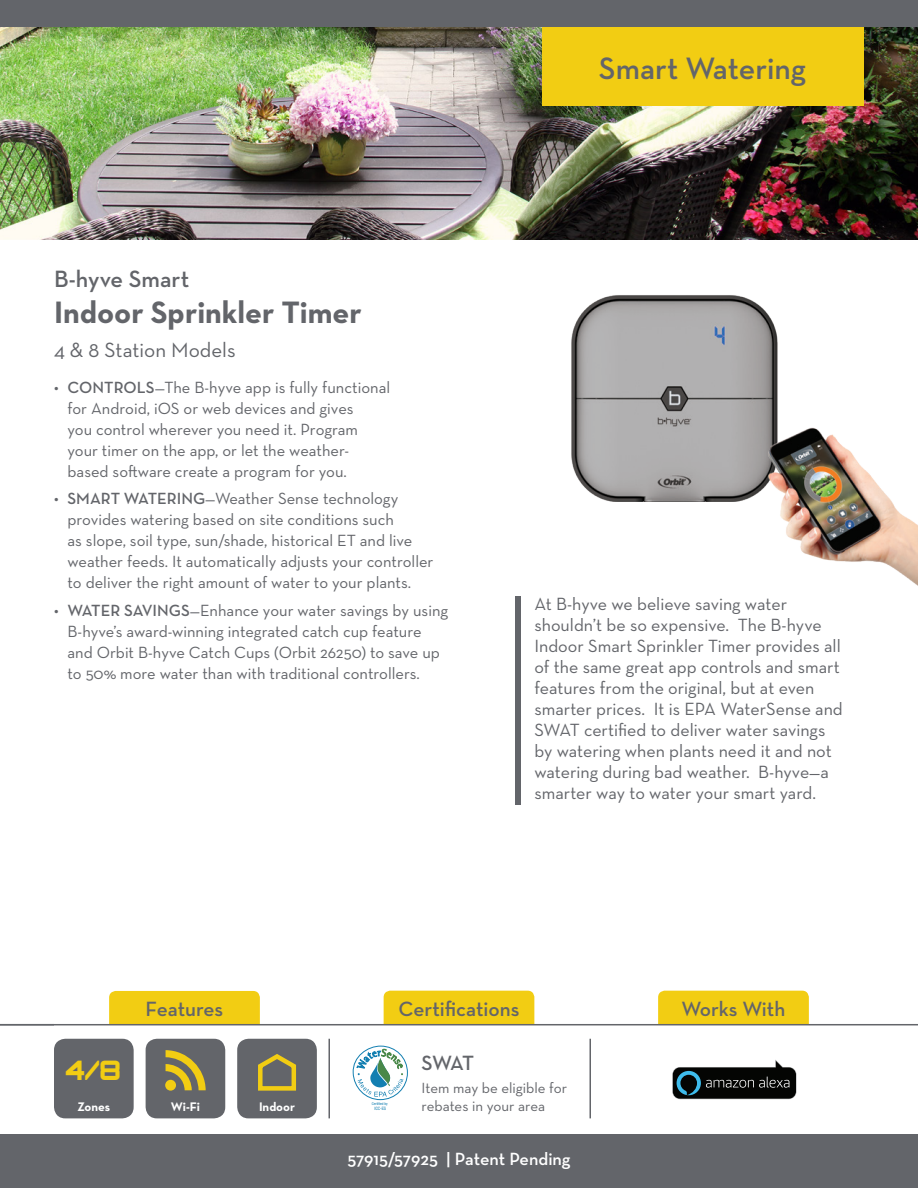
<style>
.page{position:relative;width:918px;height:1188px;background:#fff}
.page>*{position:absolute;margin:0;border:0;box-sizing:border-box;transform-origin:0 0}
.t1{font:700 31.5px "Neutraface Text";color:#63656a}
.t2{font:600 31.5px "Neutraface Text";color:#63656a}
.t3{font:900 26.85px "Orbitron";color:#f2cd13}
.t4{font:600 24px "Neutraface Text";color:#63656a}
.t5{font:600 21px "Neutraface Text";letter-spacing:-.005em;color:#63656a}
.t6{font:21px "Neutraface Text";color:#63656a}
.t7{font:18px/21px "Neutraface Text";color:#63656a}
.t8{font:600 18px "Neutraface Text";letter-spacing:-.005em;color:#fff}
.t9{font:16.5px/21px "Neutraface Text";color:#63656a}
.t10{font:15px/18px "Neutraface Text";color:#63656a}
.t11{font:700 12.6px "Neutraface Text";color:#fff}
.t12{font:condensed 4.5px "Helvetica Neue";color:#137fb1}
.t13{font:condensed 3.75px "Helvetica Neue";color:#137fb1}
.s1{font-weight:600}
</style>
<div class="page">
<div style="left:0;top:1134px;width:918px;height:54px;background:#63656a"></div>
<svg style="left:353px;top:1046px;width:55px;height:54px"></svg>
<hr style="left:328px;top:1039px;width:2px;height:79px;background:#63656a">
<hr style="left:590px;top:1039px;width:1px;height:79px;background:#63656a">
<svg style="left:672px;top:1060px;width:124px;height:39px"></svg>
<div style="left:109px;top:991px;width:151px;height:33px;background:#f2cd13"></div>
<div style="left:384px;top:991px;width:150px;height:33px;background:#f2cd13"></div>
<div style="left:658px;top:991px;width:151px;height:33px;background:#f2cd13"></div>
<div style="left:54px;top:1039px;width:80px;height:79px;background:#63656a;border-radius:11px"></div>
<img style="left:0;top:27px;width:918px;height:212px">
<div style="left:542px;top:0;width:321px;height:106px;background:#f2cd13"></div>
<div style="left:0;top:0;width:918px;height:27px;background:#63656a"></div>
<hr style="left:0;top:1024px;width:918px;height:1px;background:#63656a">
<div style="left:146px;top:1039px;width:79px;height:79px;background:#63656a;border-radius:11px"></div>
<div style="left:237px;top:1039px;width:80px;height:79px;background:#63656a;border-radius:11px"></div>
<svg style="left:166px;top:1050px;width:40px;height:40px"></svg>
<svg style="left:258px;top:1054px;width:38px;height:37px"></svg>
<img style="left:571px;top:295px;width:207px;height:207px">
<img style="left:734px;top:398px;width:184px;height:188px">
<div style="left:515px;top:596px;width:6px;height:209px;background:#63656a"></div>
<p class="t4" style="left:54px;top:264px;width:137px">B-hyve Smart</p>
<p class="t1" style="left:54px;top:292px;width:309px">Indoor Sprinkler Timer</p>
<p class="t6" style="left:54px;top:336px;width:183px">4 &amp; 8 Station Models</p>
<p class="t9" style="left:68px;top:376px;width:324px;text-indent:-14px"><span class="s1">• CONTROLS</span>—The B-hyve app is fully functional for Android, iOS or web devices and gives<br>you control wherever you need it. Program your timer on the app, or let the weather&shy;based software create a program for you.</p>
<p class="t9" style="left:68px;top:488px;width:368px;text-indent:-14px"><span class="s1">• SMART WATERING</span>—Weather Sense technology provides watering based on site conditions such<br>as slope, soil type, sun/shade, historical ET and live weather feeds. It automatically adjusts your controller to deliver the right amount of water to your plants.</p>
<p class="t9" style="left:68px;top:600px;width:382px;text-indent:-14px"><span class="s1">• WATER SAVINGS</span>—Enhance your water savings by using B-hyve’s award-winning integrated catch cup feature and Orbit B-hyve Catch Cups (Orbit 26250) to save up to 50% more water than with traditional controllers.</p>
<p class="t2" style="left:599px;top:48px;width:209px">Smart Watering</p>
<p class="t7" style="left:534px;top:593px;width:310px">At B-hyve we believe saving water shouldn’t be so expensive. The B-hyve Indoor Smart Sprinkler Timer provides all of the same great app controls and smart features from the original, but at even smarter prices. It is EPA WaterSense and SWAT certified to deliver water savings by watering when plants need it and not watering during bad weather. B-hyve—a smarter way to water your smart yard.</p>
<p class="t3" style="left:66px;top:1054px;width:58px">4/8</p>
<p class="t11" style="left:77px;top:1099px;width:34px">Zones</p>
<p class="t5" style="left:146px;top:995px;width:79px">Features</p>
<p class="t5" style="left:399px;top:995px;width:122px">Certifications</p>
<p class="t5" style="left:682px;top:995px;width:105px">Works With</p>
<p class="t11" style="left:171px;top:1099px;width:30px">Wi-Fi</p>
<p class="t11" style="left:259px;top:1099px;width:38px">Indoor</p>
<p class="t13" style="left:372px;top:1101px;width:17px">Certified by</p>
<p class="t12" style="left:375px;top:1106px;width:13px">ICC-ES</p>
<p class="t5" style="left:422px;top:1050px;width:54px">SWAT</p>
<p class="t10" style="left:422px;top:1079px;width:147px">Item may be eligible for rebates in your area</p>
<p class="t8" style="left:347px;top:1148px;width:225px">57915/57925 | Patent Pending</p>
</div>
